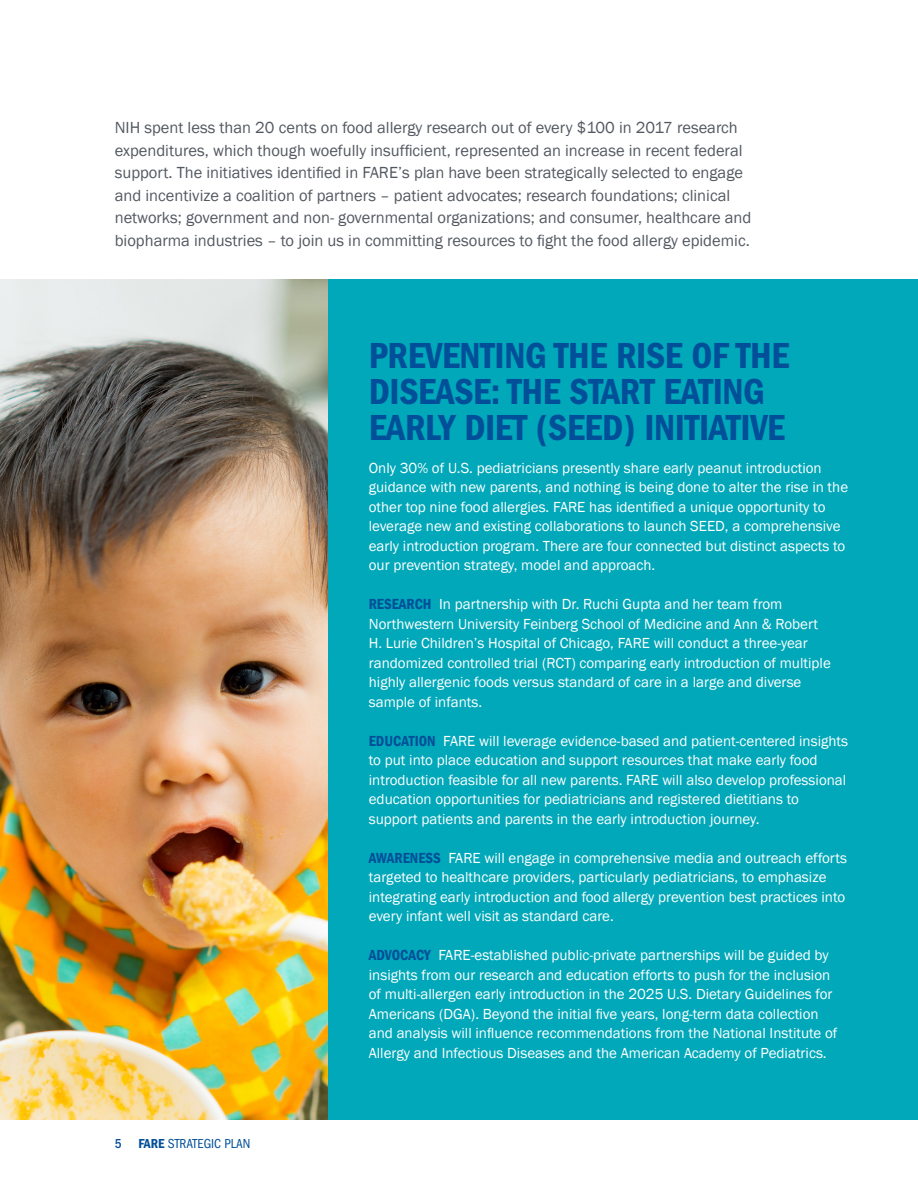
<style>
.page{position:relative;width:918px;height:1188px;background:#fff}
.page>*{position:absolute;margin:0;border:0;box-sizing:border-box;transform-origin:0 0}
.t1{font:37.5px/36px "ITC Franklin Gothic Std Dm Cd";letter-spacing:-.01em;color:#014e99}
.t2{font:16.5px/22.5px "Franklin Gothic";color:#535860}
.t3{font:15px/19.5px "Franklin Gothic";color:#fff}
.t4{font:condensed 13.5px "ITC Franklin Gothic Std";color:#014e99}
.s1{font-weight:500}
.s2{font-family:"ITC Franklin Gothic Std Dm Cd";font-stretch:normal}
.s3{font-weight:600;font-stretch:condensed;color:#014e99}
</style>
<div class="page">
<img style="left:0;top:280px;width:328px;height:840px">
<div style="left:328px;top:280px;width:590px;height:840px;background:#00a8b9"></div>
<p class="t2" style="left:115px;top:117px;width:638px">NIH spent less than 20 cents on food allergy research out of every $100 in 2017 research expenditures, which though woefully insufficient, represented an increase in recent federal support. The initiatives identified in FARE’s plan have been strategically selected to engage and incentivize a coalition of partners – patient advocates; research foundations; clinical networks; government and non- governmental organizations; and consumer, healthcare and biopharma industries – to join us in committing resources to fight the food allergy epidemic.</p>
<p class="t4" style="left:115px;top:1136px;width:137px"><span class="s1">5</span> <span class="s2">FARE</span> STRATEGIC PLAN</p>
<p class="t1" style="left:369px;top:337px;width:422px">PREVENTING THE RISE OF THE<br>DISEASE: THE START EATING<br>EARLY DIET (SEED) INITIATIVE</p>
<p class="t3" style="left:369px;top:458px;width:481px">Only 30% of U.S. pediatricians presently share early peanut introduction guidance with new parents, and nothing is being done to alter the rise in the other top nine food allergies. FARE has identified a unique opportunity to leverage new and existing collaborations to launch SEED, a comprehensive early introduction program. There are four connected but distinct aspects to our prevention strategy, model and approach.</p>
<p class="t3" style="left:369px;top:595px;width:464px"><span class="s3">RESEARCH</span> In partnership with Dr. Ruchi Gupta and her team from Northwestern University Feinberg School of Medicine and Ann &amp; Robert H. Lurie Children’s Hospital of Chicago, FARE will conduct a three-year randomized controlled trial (RCT) comparing early introduction of multiple highly allergenic foods versus standard of care in a large and diverse sample of infants.</p>
<p class="t3" style="left:369px;top:731px;width:481px"><span class="s3">EDUCATION</span> FARE will leverage evidence-based and patient-centered insights to put into place education and support resources that make early food introduction feasible for all new parents. FARE will also develop professional education opportunities for pediatricians and registered dietitians to support patients and parents in the early introduction journey.</p>
<p class="t3" style="left:369px;top:848px;width:480px"><span class="s3">AWARENESS</span> FARE will engage in comprehensive media and outreach efforts targeted to healthcare providers, particularly pediatricians, to emphasize integrating early introduction and food allergy prevention best practices into every infant well visit as standard care.</p>
<p class="t3" style="left:369px;top:946px;width:470px"><span class="s3">ADVOCACY</span> FARE-established public-private partnerships will be guided by insights from our research and education efforts to push for the inclusion of multi-allergen early introduction in the 2025 U.S. Dietary Guidelines for Americans (DGA). Beyond the initial five years, long-term data collection and analysis will influence recommendations from the National Institute of Allergy and Infectious Diseases and the American Academy of Pediatrics.</p>
</div>
